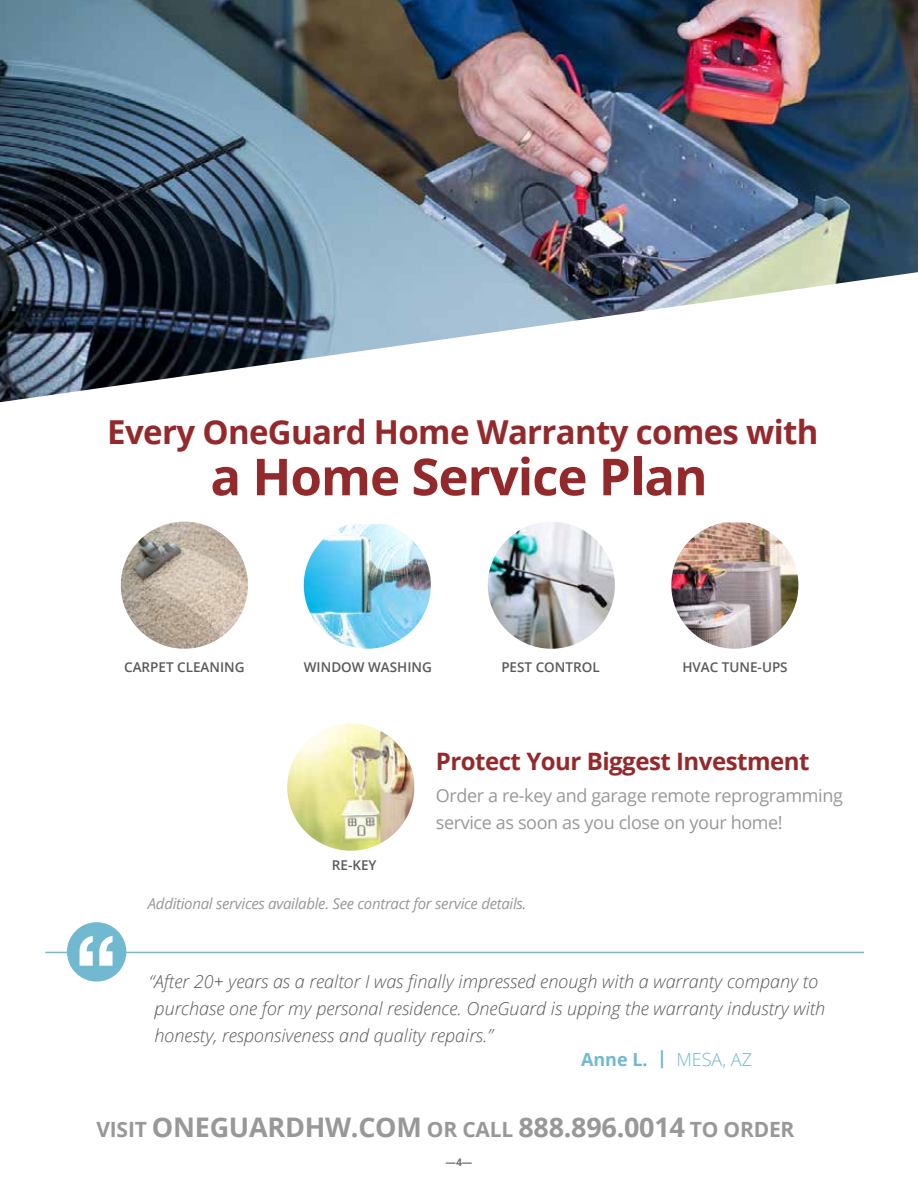
<style>
.page{position:relative;width:918px;height:1188px;background:#fff}
.page>*{position:absolute;margin:0;border:0;box-sizing:border-box;transform-origin:0 0}
.t1{font:700 93px "Helvetica Neue";color:#fff}
.t2{font:700 51px "Open Sans";letter-spacing:-.02em;color:#94292b}
.t3{font:700 33px "Open Sans";letter-spacing:-.02em;color:#94292b}
.t4{font:700 27px "Open Sans";letter-spacing:-.01em;color:#989899}
.t5{font:700 24px "Open Sans";letter-spacing:-.02em;color:#94292b}
.t6{font:italic 300 18px/27px "Open Sans";color:#585959}
.t7{font:18px/27px "Open Sans";letter-spacing:-.02em;color:#989899}
.t8{font:700 18px "Open Sans";color:#71b9d0}
.t9{font:italic 15px "Open Sans";letter-spacing:-.02em;color:#989899}
.t10{font:600 13.5px "Open Sans";color:#585959}
.t11{font:700 10.5px "Open Sans";color:#6d6e71}
.s1{font-weight:300}
.s2{font-size:21px}
</style>
<div class="page">
<img style="left:0;top:0;width:918px;height:402px">
<hr style="left:45px;top:952px;width:819px;height:1px;background:#71b9d0">
<div style="left:67px;top:922px;width:59px;height:60px;background:#71b9d0;border-radius:50%"></div>
<img style="left:121px;top:522px;width:127px;height:127px;border-radius:64px">
<img style="left:304px;top:524px;width:127px;height:125px">
<img style="left:488px;top:522px;width:127px;height:127px;border-radius:64px">
<img style="left:671px;top:522px;width:127px;height:127px">
<img style="left:287px;top:724px;width:127px;height:127px;border-radius:62px">
<h3 class="t3" style="left:107px;top:409px;width:713px">Every OneGuard Home Warranty comes with</h3>
<h2 class="t2" style="left:210px;top:441px;width:499px">a Home Service Plan</h2>
<p class="t10" style="left:124px;top:657px;width:122px">CARPET CLEANING</p>
<p class="t10" style="left:304px;top:657px;width:130px">WINDOW WASHING</p>
<p class="t10" style="left:501px;top:657px;width:100px">PEST CONTROL</p>
<p class="t10" style="left:682px;top:657px;width:107px">HVAC TUNE-UPS</p>
<h3 class="t5" style="left:436px;top:744px;width:375px">Protect Your Biggest Investment</h3>
<p class="t10" style="left:332px;top:856px;width:46px">RE-KEY</p>
<p class="t7" style="left:436px;top:782px;width:409px">Order a re-key and garage remote reprogramming service as soon as you close on your home!</p>
<h1 class="t1" style="left:75px;top:896px;width:45px">“</h1>
<p class="t9" style="left:148px;top:893px;width:380px">Additional services available. See contract for service details.</p>
<p class="t6" style="left:155px;top:967px;width:672px;text-indent:-6px">“After 20+ years as a realtor I was finally impressed enough with a warranty company to purchase one for my personal residence. OneGuard is upping the warranty industry with honesty, responsiveness and quality repairs.”</p>
<p class="t8" style="left:581px;top:1047px;width:173px">Anne L. | <span class="s1">MESA, AZ</span></p>
<h3 class="t4" style="left:96px;top:1109px;width:700px"><span class="s2">VISIT</span> ONEGUARDHW.COM <span class="s2">OR CALL</span> 888.896.0014 <span class="s2">TO ORDER</span></h3>
<p class="t11" style="left:446px;top:1155px;width:28px">—4—</p>
</div>
